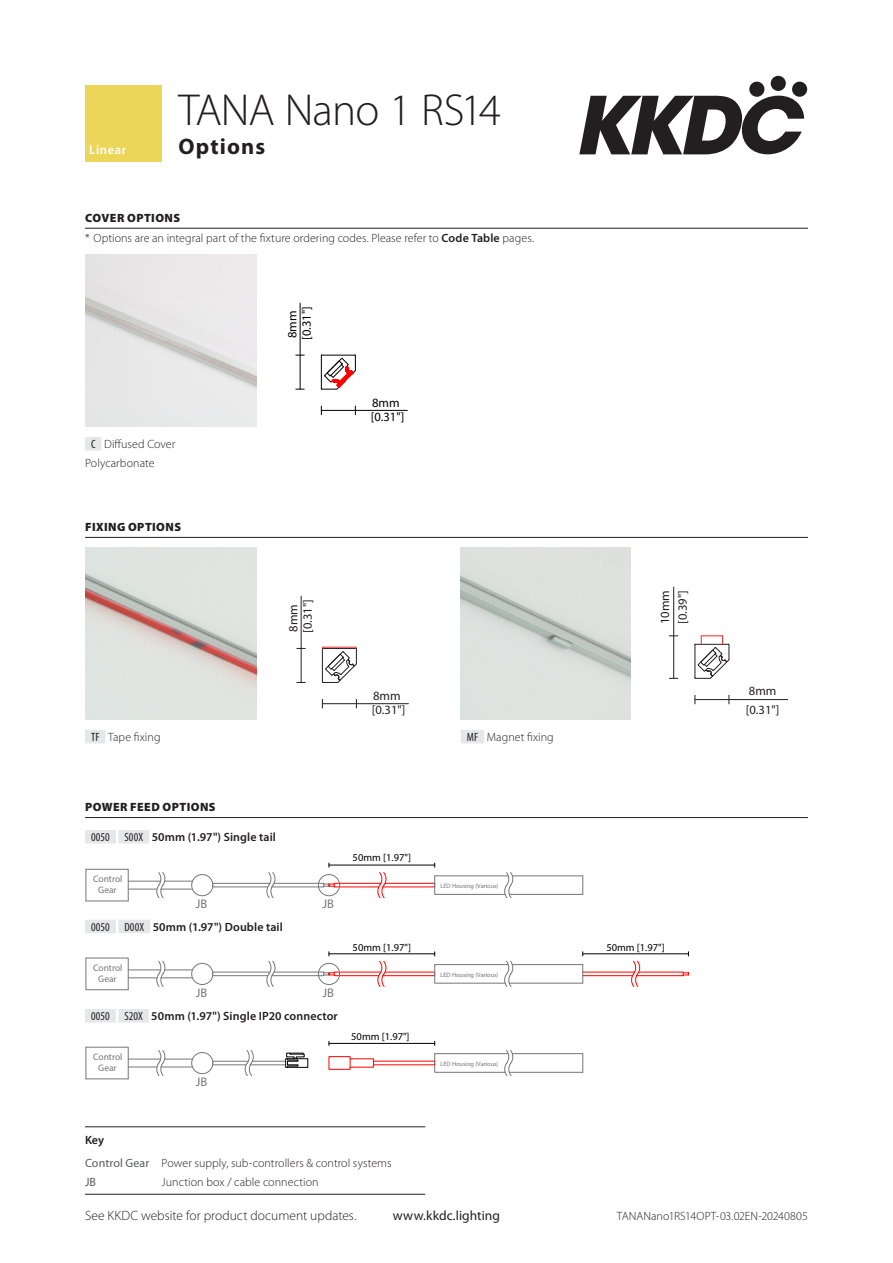
<style>
.page{position:relative;width:893px;height:1263px;background:#fff}
.page>*{position:absolute;margin:0;border:0;box-sizing:border-box;transform-origin:0 0}
.title_line1{font:300 45px "Myriad Pro";letter-spacing:-.02em;color:#231f20}
.title_line2{font:700 22.5px "Myriad Pro";letter-spacing:.05em;color:#231f20}
.t1{font:300 13.5px "Myriad Pro";color:#231f20}
.t2{font:13.5px "Myriad Pro";letter-spacing:.005em;color:#231f20}
.t3{font:600 12.75px "Myriad Pro";letter-spacing:.04em;color:#fff}
.t4{font:12.6px/14.2px "Myriad Pro";color:#231f20}
.t5{font:12.6px/14.2px "Myriad Pro";color:#000}
.t6{font:12.6px "Myriad Pro";color:#767676}
.Section_sub_text{font:300 12px "Myriad Pro";letter-spacing:.005em;color:#231f20}
.Power_Feed_Options{font:600 12px "Myriad Pro";letter-spacing:.01em;color:#231f20}
.body{font:300 12px "Myriad Pro";letter-spacing:.005em;color:#231f20}
.Product_code_Options{font:300 12px "Myriad Pro";letter-spacing:.005em;color:#231f20}
.Section_heading_others{font:900 12px "Myriad Pro";letter-spacing:.035em;color:#231f20}
.Section_heading_top{font:900 12px "Myriad Pro";letter-spacing:.035em;color:#231f20}
.body-2{font:600 12px "Myriad Pro";color:#231f20}
.body-3{font:12px "Myriad Pro";color:#57585a}
.t7{font:10.5px "Myriad Pro";color:#000}
.t8{font:9.45px/10.6px "Myriad Pro";color:#767676;text-align:center}
.t9{font:6.3px "Myriad Pro";color:#767676}
.s1{font-weight:600}
.s2{font-weight:400;font-stretch:condensed}
.s3{font-weight:400;color:#57585a}
</style>
<div class="page">
<svg style="left:579px;top:96px;width:225px;height:58px"></svg>
<svg style="left:749px;top:81px;width:16px;height:16px"></svg>
<div style="left:770px;top:76px;width:16px;height:15px;background:#231f20;border-radius:50%"></div>
<div style="left:792px;top:81px;width:15px;height:16px;background:#231f20;border-radius:50%"></div>
<hr style="left:85px;top:228px;width:723px;height:1px;background:#231f20">
<hr style="left:85px;top:537px;width:723px;height:1px;background:#231f20">
<hr style="left:85px;top:817px;width:723px;height:1px;background:#231f20">
<svg style="left:321px;top:354px;width:35px;height:36px"></svg>
<hr style="left:300px;top:303px;width:1px;height:86px;background:#000">
<hr style="left:321px;top:410px;width:86px;height:1px;background:#000">
<div style="left:85px;top:437px;width:17px;height:13px;background:#e6e7e9"></div>
<img style="left:85px;top:548px;width:172px;height:171px">
<svg style="left:322px;top:647px;width:35px;height:36px"></svg>
<hr style="left:301px;top:596px;width:1px;height:86px;background:#231f20">
<hr style="left:322px;top:703px;width:86px;height:1px;background:#231f20">
<img style="left:461px;top:548px;width:170px;height:171px">
<hr style="left:673px;top:587px;width:1px;height:91px;background:#231f20">
<hr style="left:695px;top:699px;width:93px;height:1px;background:#231f20">
<svg style="left:694px;top:636px;width:36px;height:43px"></svg>
<div style="left:85px;top:730px;width:21px;height:13px;background:#e6e7e9"></div>
<div style="left:461px;top:730px;width:23px;height:13px;background:#e6e7e9"></div>
<div style="left:85px;top:830px;width:31px;height:13px;background:#e6e7e9"></div>
<div style="left:118px;top:830px;width:31px;height:13px;background:#e6e7e9"></div>
<hr style="left:385px;top:883px;width:50px;height:1px;background:#f00">
<hr style="left:334px;top:883px;width:47px;height:1px;background:#f00">
<hr style="left:383px;top:887px;width:52px;height:1px;background:#f00">
<hr style="left:334px;top:887px;width:45px;height:1px;background:#f00">
<hr style="left:213px;top:883px;width:57px;height:1px;background:#767676">
<hr style="left:274px;top:883px;width:50px;height:1px;background:#767676">
<hr style="left:213px;top:887px;width:55px;height:1px;background:#767676">
<hr style="left:272px;top:887px;width:52px;height:1px;background:#767676">
<div style="left:192px;top:874px;width:21px;height:22px;border:1px solid #767676;border-radius:50%"></div>
<hr style="left:86px;top:901px;width:42px;height:1px;background:#767676">
<div style="left:318px;top:874px;width:22px;height:22px;border:1px solid #767676;border-radius:50%"></div>
<svg style="left:323px;top:883px;width:12px;height:4px"></svg>
<svg style="left:377px;top:872px;width:10px;height:26px"></svg>
<svg style="left:266px;top:872px;width:10px;height:26px"></svg>
<hr style="left:329px;top:865px;width:106px;height:1px;background:#000">
<hr style="left:512px;top:875px;width:71px;height:1px;background:#767676">
<hr style="left:509px;top:894px;width:74px;height:1px;background:#767676">
<svg style="left:582px;top:876px;width:1px;height:18px"></svg>
<svg style="left:434px;top:863px;width:80px;height:35px"></svg>
<svg style="left:86px;top:869px;width:106px;height:32px"></svg>
<div style="left:85px;top:920px;width:31px;height:13px;background:#e6e7e9"></div>
<div style="left:118px;top:920px;width:32px;height:13px;background:#e6e7e9"></div>
<hr style="left:385px;top:972px;width:50px;height:1px;background:#f00">
<hr style="left:383px;top:975px;width:52px;height:1px;background:#f00">
<hr style="left:583px;top:972px;width:52px;height:1px;background:#f00">
<hr style="left:583px;top:975px;width:49px;height:1px;background:#f00">
<hr style="left:329px;top:953px;width:106px;height:1px;background:#000">
<svg style="left:631px;top:952px;width:58px;height:35px"></svg>
<hr style="left:583px;top:953px;width:105px;height:1px;background:#000">
<hr style="left:512px;top:964px;width:71px;height:1px;background:#767676">
<hr style="left:509px;top:983px;width:74px;height:1px;background:#767676">
<svg style="left:582px;top:965px;width:1px;height:18px"></svg>
<svg style="left:434px;top:952px;width:80px;height:35px"></svg>
<hr style="left:213px;top:972px;width:57px;height:1px;background:#767676">
<hr style="left:274px;top:972px;width:50px;height:1px;background:#767676">
<hr style="left:213px;top:975px;width:55px;height:1px;background:#767676">
<hr style="left:272px;top:975px;width:52px;height:1px;background:#767676">
<div style="left:192px;top:963px;width:21px;height:22px;border:1px solid #767676;border-radius:50%"></div>
<div style="left:318px;top:963px;width:22px;height:22px;border:1px solid #767676;border-radius:50%"></div>
<svg style="left:323px;top:952px;width:64px;height:35px"></svg>
<svg style="left:266px;top:961px;width:10px;height:26px"></svg>
<svg style="left:86px;top:958px;width:106px;height:32px"></svg>
<div style="left:85px;top:1009px;width:31px;height:13px;background:#e6e7e9"></div>
<div style="left:118px;top:1009px;width:31px;height:13px;background:#e6e7e9"></div>
<hr style="left:213px;top:1061px;width:35px;height:1px;background:#767676">
<hr style="left:252px;top:1061px;width:34px;height:1px;background:#767676">
<hr style="left:213px;top:1064px;width:33px;height:1px;background:#767676">
<hr style="left:250px;top:1064px;width:36px;height:1px;background:#767676">
<div style="left:192px;top:1052px;width:21px;height:22px;border:1px solid #767676;border-radius:50%"></div>
<svg style="left:244px;top:1050px;width:10px;height:26px"></svg>
<hr style="left:512px;top:1053px;width:71px;height:1px;background:#767676">
<hr style="left:509px;top:1072px;width:74px;height:1px;background:#767676">
<svg style="left:582px;top:1054px;width:1px;height:18px"></svg>
<svg style="left:86px;top:1047px;width:106px;height:32px"></svg>
<svg style="left:434px;top:1041px;width:80px;height:35px"></svg>
<hr style="left:329px;top:1043px;width:106px;height:1px;background:#000">
<div style="left:329px;top:1056px;width:21px;height:13px;border:1px solid #f00"></div>
<hr style="left:373px;top:1061px;width:62px;height:1px;background:#f00">
<hr style="left:373px;top:1064px;width:62px;height:1px;background:#f00">
<div style="left:285px;top:1058px;width:23px;height:9px;border:1px solid #000"></div>
<svg style="left:286px;top:1053px;width:18px;height:14px"></svg>
<hr style="left:85px;top:1126px;width:340px;height:1px;background:#231f20">
<hr style="left:85px;top:1194px;width:340px;height:1px;background:#231f20">
<div style="left:85px;top:85px;width:77px;height:77px;background:#ebd659"></div>
<p class="t3" style="left:89px;top:142px;width:38px">Linear</p>
<p class="title_line1" style="left:179px;top:83px;width:324px">TANA Nano 1 RS14</p>
<p class="title_line2" style="left:179px;top:132px;width:88px">Options</p>
<p class="Section_heading_top" style="left:85px;top:210px;width:97px">COVER OPTIONS</p>
<p class="Section_sub_text" style="left:85px;top:231px;width:451px">* Options are an integral part of the fixture ordering codes. Please refer to <span class="s1">Code Table</span> pages.</p>
<p class="Product_code_Options" style="left:91px;top:437px;width:86px"><span class="s2">C</span> Diffused Cover</p>
<p class="body" style="left:85px;top:456px;width:71px">Polycarbonate</p>
<p class="Section_heading_others" style="left:85px;top:519px;width:97px">FIXING OPTIONS</p>
<p class="t5" style="left:285px;top:340px;width:35px;rotate:-90deg">8mm [0.31"]</p>
<p class="t5" style="left:371px;top:396px;width:35px">8mm [0.31"]</p>
<p class="t4" style="left:286px;top:633px;width:35px;rotate:-90deg">8mm [0.31"]</p>
<p class="t4" style="left:372px;top:688px;width:35px">8mm [0.31"]</p>
<p class="Product_code_Options" style="left:91px;top:730px;width:71px"><span class="s2">TF</span> Tape fixing</p>
<p class="Product_code_Options" style="left:467px;top:730px;width:89px"><span class="s2">MF</span> Magnet fixing</p>
<p class="Section_heading_others" style="left:85px;top:799px;width:132px">POWER FEED OPTIONS</p>
<p class="Power_Feed_Options" style="left:91px;top:829px;width:186px"><span class="s2">0050 S00X</span> 50mm (1.97") Single tail</p>
<p class="t8" style="left:93px;top:874px;width:31px">Control<br>Gear</p>
<p class="t6" style="left:196px;top:896px;width:13px">JB</p>
<p class="Power_Feed_Options" style="left:91px;top:919px;width:193px"><span class="s2">0050 D00X</span> 50mm (1.97") Double tail</p>
<p class="t6" style="left:323px;top:896px;width:13px">JB</p>
<p class="t7" style="left:353px;top:851px;width:60px">50mm [1.97"]</p>
<p class="t9" style="left:441px;top:882px;width:59px">LED Housing (Various)</p>
<p class="t4" style="left:656px;top:624px;width:35px;line-height:17.4px;rotate:-90deg">10mm [0.39"]</p>
<p class="t8" style="left:93px;top:962px;width:31px">Control<br>Gear</p>
<p class="t6" style="left:196px;top:985px;width:13px">JB</p>
<p class="t6" style="left:323px;top:985px;width:13px">JB</p>
<p class="Power_Feed_Options" style="left:91px;top:1008px;width:248px"><span class="s2">0050 S20X</span> 50mm (1.97") Single IP20 connector</p>
<p class="t7" style="left:353px;top:941px;width:60px">50mm [1.97"]</p>
<p class="t7" style="left:606px;top:941px;width:60px">50mm [1.97"]</p>
<p class="t7" style="left:351px;top:1030px;width:60px">50mm [1.97"]</p>
<p class="t9" style="left:441px;top:970px;width:59px">LED Housing (Various)</p>
<p class="t8" style="left:93px;top:1051px;width:31px">Control<br>Gear</p>
<p class="t9" style="left:441px;top:1060px;width:59px">LED Housing (Various)</p>
<p class="t6" style="left:196px;top:1074px;width:13px">JB</p>
<p class="body-2" style="left:85px;top:1132px;width:21px">Key</p>
<p class="body" style="left:85px;top:1156px;width:308px"><span class="s3">Control Gear</span> Power supply, sub-controllers &amp; control systems</p>
<p class="body-3" style="left:85px;top:1174px;width:13px">JB</p>
<p class="body" style="left:162px;top:1174px;width:159px">Junction box / cable connection</p>
<p class="t4" style="left:746px;top:681px;width:35px;line-height:18.8px">8mm [0.31"]</p>
<p class="t1" style="left:85px;top:1208px;width:273px">See KKDC website for product document updates.</p>
<p class="t2" style="left:393px;top:1207px;width:109px">www.kkdc.lighting</p>
<p class="Section_sub_text" style="left:617px;top:1209px;width:193px">TANANano1RS14OPT-03.02EN-20240805</p>
</div>
